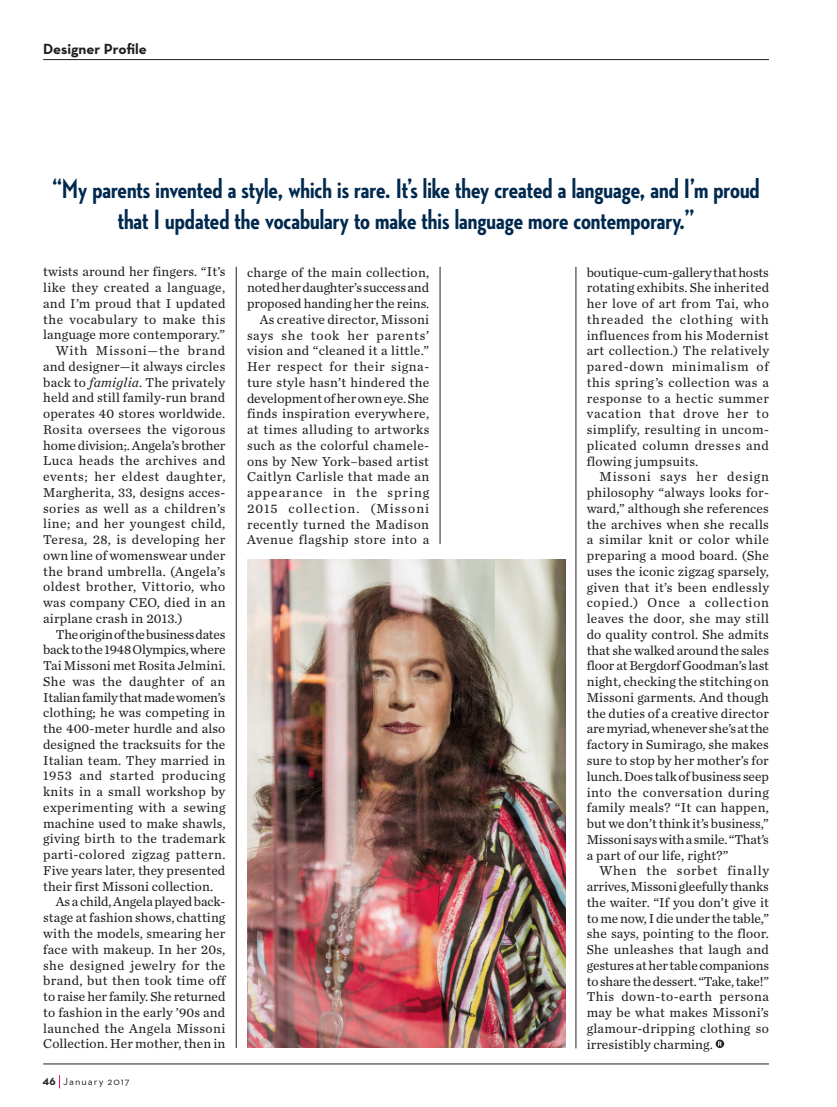
<style>
.page{position:relative;width:837px;height:1107px;background:#fff}
.page>*{position:absolute;margin:0;border:0;box-sizing:border-box;transform-origin:0 0}
.t1{font:700 28.5px/31.5px "Neutraface Condensed";color:#00294e;text-align:center}
.t2{font:700 15px "Neutraface Text";color:#231f20}
.t3{font:13.5px/15.8px "Chronicle Text G2";letter-spacing:.02em;color:#231f20;text-align:justify}
.t4{font:13.5px "Chronicle Text G2";letter-spacing:-.02em;color:#231f20}
.t5{font:13.5px "Chronicle Text G2";letter-spacing:.04em;color:#231f20}
.t6{font:13.5px "Chronicle Text G2";letter-spacing:-.005em;color:#231f20}
.t7{font:13.5px "Chronicle Text G2";color:#231f20}
.t8{font:13.5px "Chronicle Text G2";letter-spacing:-.015em;color:#231f20}
.t9{font:13.5px "Chronicle Text G2";letter-spacing:-.01em;color:#231f20}
.t10{font:13.5px "Chronicle Text G2";letter-spacing:.055em;color:#231f20}
.t11{font:10.5px "Neutraface Text";letter-spacing:.09em;color:#231f20}
.s1{font-style:italic}
</style>
<div class="page">
<hr style="left:43px;top:1064px;width:726px;height:1px;background:#231f20">
<hr style="left:43px;top:59px;width:726px;height:1px;background:#231f20">
<hr style="left:236px;top:267px;width:1px;height:781px;background:#231f20">
<hr style="left:440px;top:267px;width:1px;height:277px;background:#231f20">
<hr style="left:576px;top:267px;width:1px;height:781px;background:#231f20">
<svg style="left:716px;top:1040px;width:8px;height:8px"></svg>
<svg style="left:718px;top:1041px;width:4px;height:5px"></svg>
<img style="left:247px;top:560px;width:318px;height:488px">
<svg style="left:59px;top:1075px;width:1px;height:13px"></svg>
<p class="t2" style="left:43px;top:39px;width:105px">Designer Profile</p>
<h1 class="t1" style="left:52px;top:172px;width:709px">“My parents invented a style, which is rare. It’s like they created a language, and I’m proud that I updated the vocabulary to make this language more contemporary.”</h1>
<p class="t3" style="left:43px;top:263px;width:184px">twists around her fingers. “It’s</p>
<p class="t3" style="left:43px;top:279px;width:184px">like they created a language,</p>
<p class="t3" style="left:43px;top:295px;width:184px">and I’m proud that I updated</p>
<p class="t3" style="left:43px;top:310px;width:184px">the vocabulary to make this</p>
<p class="t3" style="left:43px;top:326px;width:184px">language more contemporary.”</p>
<p class="t10" style="left:56px;top:340px;width:171px">With Missoni—the brand</p>
<p class="t3" style="left:43px;top:358px;width:184px">and designer—it always circles</p>
<p class="t3" style="left:43px;top:373px;width:184px">back to <span class="s1">famiglia</span>. The privately</p>
<p class="t3" style="left:43px;top:389px;width:184px">held and still family-run brand</p>
<p class="t3" style="left:43px;top:405px;width:184px">operates 40 stores worldwide.</p>
<p class="t3" style="left:43px;top:421px;width:184px">Rosita oversees the vigorous</p>
<p class="t6" style="left:43px;top:435px;width:184px">home division;. Angela’s brother</p>
<p class="t3" style="left:43px;top:452px;width:184px">Luca heads the archives and</p>
<p class="t5" style="left:43px;top:466px;width:184px">events; her eldest daughter,</p>
<p class="t3" style="left:43px;top:484px;width:184px">Margherita, 33, designs acces-</p>
<p class="t3" style="left:43px;top:500px;width:184px">sories as well as a children’s</p>
<p class="t3" style="left:43px;top:515px;width:184px">line; and her youngest child,</p>
<p class="t3" style="left:43px;top:531px;width:184px">Teresa, 28, is developing her</p>
<p class="t3" style="left:43px;top:547px;width:184px">own line of womenswear under</p>
<p class="t3" style="left:43px;top:563px;width:184px">the brand umbrella. (Angela’s</p>
<p class="t3" style="left:43px;top:578px;width:184px">oldest brother, Vittorio, who</p>
<p class="t3" style="left:43px;top:594px;width:184px">was company CEO, died in an</p>
<p class="t3" style="left:43px;top:610px;width:141px">airplane crash in 2013.)</p>
<p class="t4" style="left:56px;top:624px;width:171px">The origin of the business dates</p>
<p class="t8" style="left:43px;top:640px;width:184px">back to the 1948 Olympics, where</p>
<p class="t3" style="left:43px;top:657px;width:184px">Tai Missoni met Rosita Jelmini.</p>
<p class="t3" style="left:43px;top:673px;width:184px">She was the daughter of an</p>
<p class="t4" style="left:43px;top:687px;width:184px">Italian family that made women’s</p>
<p class="t3" style="left:43px;top:704px;width:184px">clothing; he was competing in</p>
<p class="t3" style="left:43px;top:720px;width:184px">the 400-meter hurdle and also</p>
<p class="t3" style="left:43px;top:736px;width:184px">designed the tracksuits for the</p>
<p class="t3" style="left:43px;top:752px;width:184px">Italian team. They married in</p>
<p class="t5" style="left:43px;top:766px;width:184px">1953 and started producing</p>
<p class="t3" style="left:43px;top:783px;width:184px">knits in a small workshop by</p>
<p class="t3" style="left:43px;top:799px;width:184px">experimenting with a sewing</p>
<p class="t3" style="left:43px;top:815px;width:184px">machine used to make shawls,</p>
<p class="t3" style="left:43px;top:830px;width:184px">giving birth to the trademark</p>
<p class="t3" style="left:43px;top:846px;width:184px">parti-colored zigzag pattern.</p>
<p class="t3" style="left:43px;top:862px;width:184px">Five years later, they presented</p>
<p class="t3" style="left:43px;top:878px;width:172px">their first Missoni collection.</p>
<p class="t9" style="left:56px;top:892px;width:171px">As a child, Angela played back-</p>
<p class="t3" style="left:43px;top:909px;width:184px">stage at fashion shows, chatting</p>
<p class="t3" style="left:43px;top:925px;width:184px">with the models, smearing her</p>
<p class="t3" style="left:43px;top:941px;width:184px">face with makeup. In her 20s,</p>
<p class="t3" style="left:43px;top:956px;width:184px">she designed jewelry for the</p>
<p class="t3" style="left:43px;top:972px;width:184px">brand, but then took time off</p>
<p class="t7" style="left:43px;top:986px;width:184px">to raise her family. She returned</p>
<p class="t3" style="left:43px;top:1004px;width:184px">to fashion in the early ’90s and</p>
<p class="t3" style="left:43px;top:1019px;width:184px">launched the Angela Missoni</p>
<p class="t3" style="left:43px;top:1035px;width:184px">Collection. Her mother, then in</p>
<p class="t11" style="left:63px;top:1075px;width:68px">January 2017</p>
<p class="t3" style="left:247px;top:263px;width:184px;text-align:right">charge of the main collection, noted her daughter’s success and proposed handing her the reins.<br>As creative director, Missoni says she took her parents’ vision and “cleaned it a little.”<br>Her respect for their signa&shy;ture style hasn’t hindered the development of her own eye. She finds inspiration everywhere, at times alluding to artworks such as the colorful chamele&shy;ons by New York–based artist<br>Caitlyn Carlisle that made an appearance in the spring<br>2015 collection. (Missoni recently turned the Madison<br>Avenue flagship store into a</p>
<p class="t3" style="left:587px;top:263px;width:184px">boutique-cum-gallery that hosts rotating exhibits. She inherited her love of art from Tai, who threaded the clothing with influences from his Modernist art collection.) The relatively pared-down minimalism of this spring’s collection was a response to a hectic summer vacation that drove her to simplify, resulting in uncom&shy;plicated column dresses and flowing jumpsuits.</p>
<p class="t3" style="left:587px;top:468px;width:184px;text-indent:13px">Missoni says her design philosophy “always looks for&shy;ward,” although she references the archives when she recalls a similar knit or color while preparing a mood board. (She uses the iconic zigzag sparsely, given that it’s been endlessly copied.) Once a collection leaves the door, she may still do quality control. She admits that she walked around the sales floor at Bergdorf Goodman’s last night, checking the stitching on Missoni garments. And though the duties of a creative director are myriad, whenever she’s at the factory in Sumirago, she makes sure to stop by her mother’s for lunch. Does talk of business seep into the conversation during family meals? “It can happen, but we don’t think it’s business,” Missoni says with a smile. “That’s a part of our life, right?”</p>
<p class="t3" style="left:587px;top:862px;width:184px;text-indent:13px">When the sorbet finally arrives, Missoni gleefully thanks the waiter. “If you don’t give it to me now, I die under the table,” she says, pointing to the floor.<br>She unleashes that laugh and gestures at her table companions to share the dessert. “Take, take!” This down-to-earth persona may be what makes Missoni’s glamour-dripping clothing so irresistibly charming.</p>
</div>
